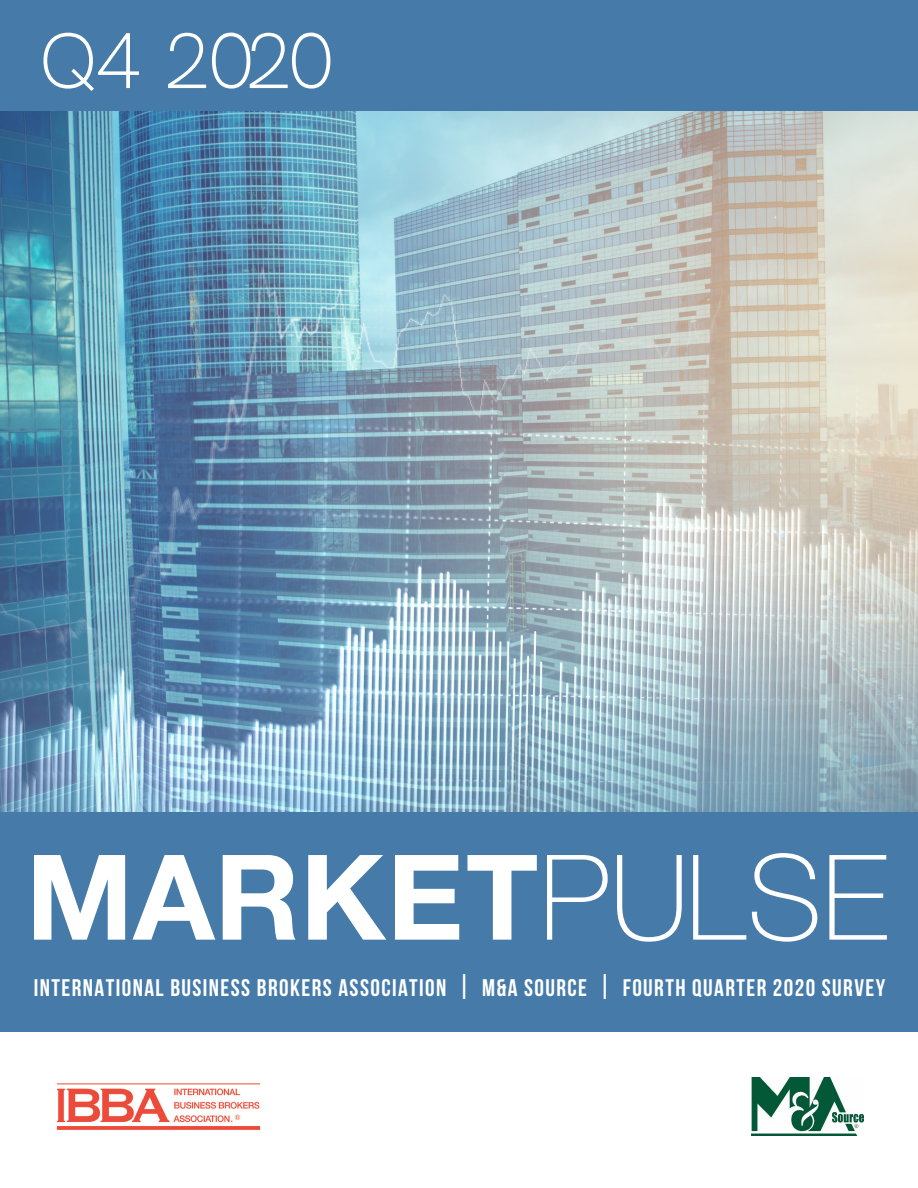
<style>
.page{position:relative;width:918px;height:1188px;background:#fff}
.page>*{position:absolute;margin:0;border:0;box-sizing:border-box;transform-origin:0 0}
.body{font:700 118.5px "Helvetica Neue LT Std";color:#fff}
.PULL_QUOTE{font:300 79.5px "HK Grotesk";letter-spacing:-.03em;color:#fff}
.body-2{font:700 24px "Bebas Neue";letter-spacing:.06em;color:#fff}
.s1{font-weight:100}
.s2{font-size:30px}
</style>
<div class="page">
<img style="left:0;top:110px;width:918px;height:702px">
<div style="left:0;top:812px;width:918px;height:220px;background:#467ba9"></div>
<img style="left:752px;top:1077px;width:112px;height:59px">
<div style="left:0;top:0;width:918px;height:110px;background:#467ba9"></div>
<img style="left:56px;top:1083px;width:205px;height:47px">
<p class="PULL_QUOTE" style="left:38px;top:1px;width:297px">Q4 2020</p>
<p class="body" style="left:26px;top:824px;width:864px">MARKET<span class="s1">PULSE</span></p>
<p class="body-2" style="left:34px;top:974px;width:853px">INTERNATIONAL BUSINESS BROKERS ASSOCIATION <span class="s2">|</span> M&amp;A SOURCE <span class="s2">|</span> FOURTH QUARTER 2020 SURVEY</p>
</div>
